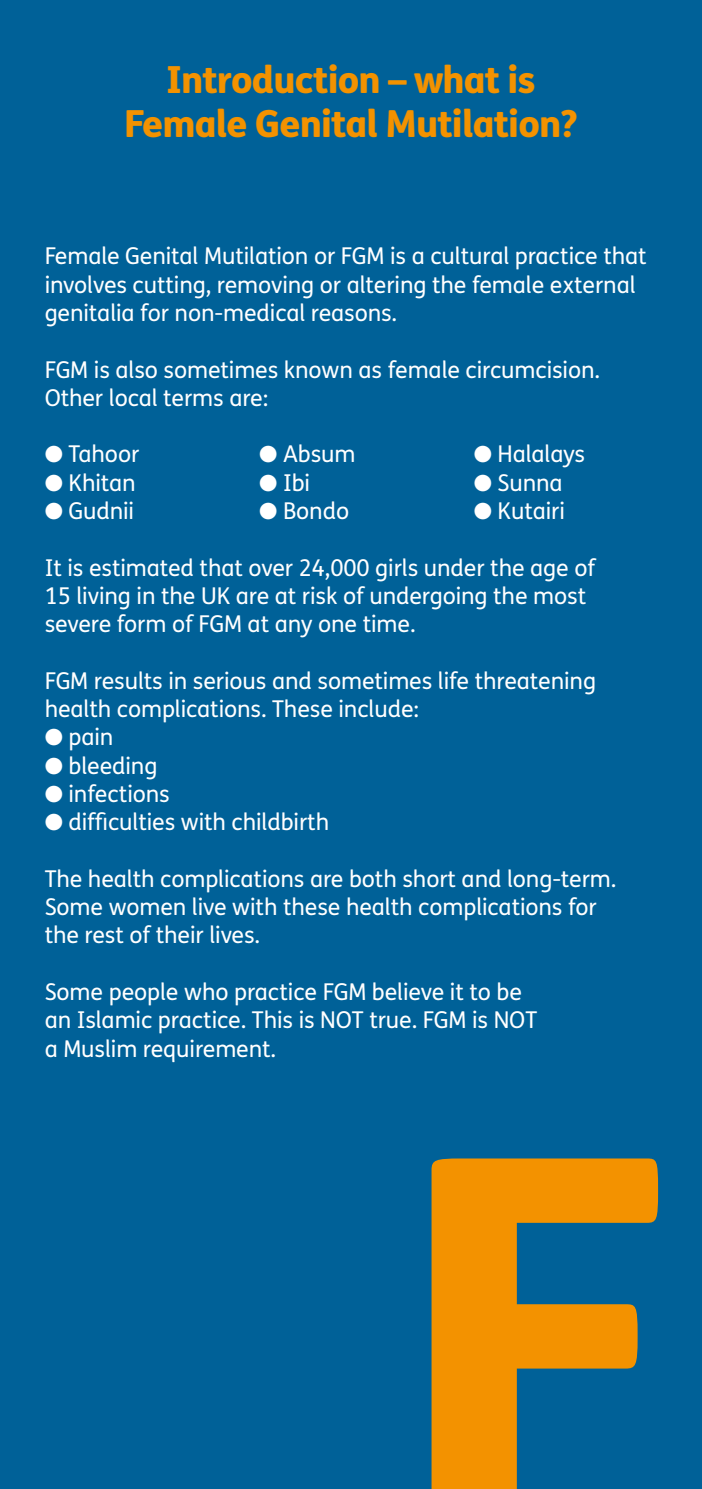
<style>
.page{position:relative;width:702px;height:1489px;background:#fff}
.page>*{position:absolute;margin:0;border:0;box-sizing:border-box;transform-origin:0 0}
.t1{font:800 498.75px "FS Me";color:#f39200}
.t2{font:800 37.25px/43.8px "FS Me";letter-spacing:-.025em;color:#f39200;text-align:center}
.t3{font:23.25px/28.2px "FS Me";letter-spacing:-.005em;color:#fff}
</style>
<div class="page">
<div style="left:0;top:0;width:702px;height:1488px;background:#006198"></div>
<h2 class="t2" style="left:124px;top:56px;width:455px">Introduction – what is<br>Female Genital Mutilation?</h2>
<p class="t3" style="left:45px;top:241px;width:603px">Female Genital Mutilation or FGM is a cultural practice that involves cutting, removing or altering the female external genitalia for non-medical reasons.</p>
<p class="t3" style="left:45px;top:355px;width:557px">FGM is also sometimes known as female circumcision.<br>Other local terms are:</p>
<p class="t3" style="left:45px;top:439px;width:96px">● Tahoor</p>
<p class="t3" style="left:45px;top:468px;width:93px">● Khitan</p>
<p class="t3" style="left:45px;top:496px;width:91px">● Gudnii</p>
<p class="t3" style="left:259px;top:439px;width:98px">● Absum</p>
<p class="t3" style="left:259px;top:468px;width:52px">● Ibi</p>
<p class="t3" style="left:259px;top:496px;width:91px">● Bondo</p>
<p class="t3" style="left:473px;top:439px;width:113px">● Halalays</p>
<p class="t3" style="left:473px;top:468px;width:91px">● Sunna</p>
<p class="t3" style="left:473px;top:496px;width:93px">● Kutairi</p>
<p class="t3" style="left:45px;top:553px;width:552px">It is estimated that over 24,000 girls under the age of<br>15 living in the UK are at risk of undergoing the most severe form of FGM at any one time.</p>
<p class="t3" style="left:45px;top:666px;width:553px">FGM results in serious and sometimes life threatening health complications. These include:</p>
<p class="t3" style="left:45px;top:722px;width:70px">● pain</p>
<p class="t3" style="left:45px;top:751px;width:114px">● bleeding</p>
<p class="t3" style="left:45px;top:779px;width:127px">● infections</p>
<p class="t3" style="left:45px;top:807px;width:286px">● difficulties with childbirth</p>
<p class="t3" style="left:45px;top:864px;width:573px">The health complications are both short and long-term.<br>Some women live with these health complications for the rest of their lives.</p>
<p class="t3" style="left:45px;top:977px;width:494px">Some people who practice FGM believe it to be an Islamic practice. This is NOT true. FGM is NOT a Muslim requirement.</p>
<h1 class="t1" style="left:396px;top:944px;width:275px">F</h1>
</div>
